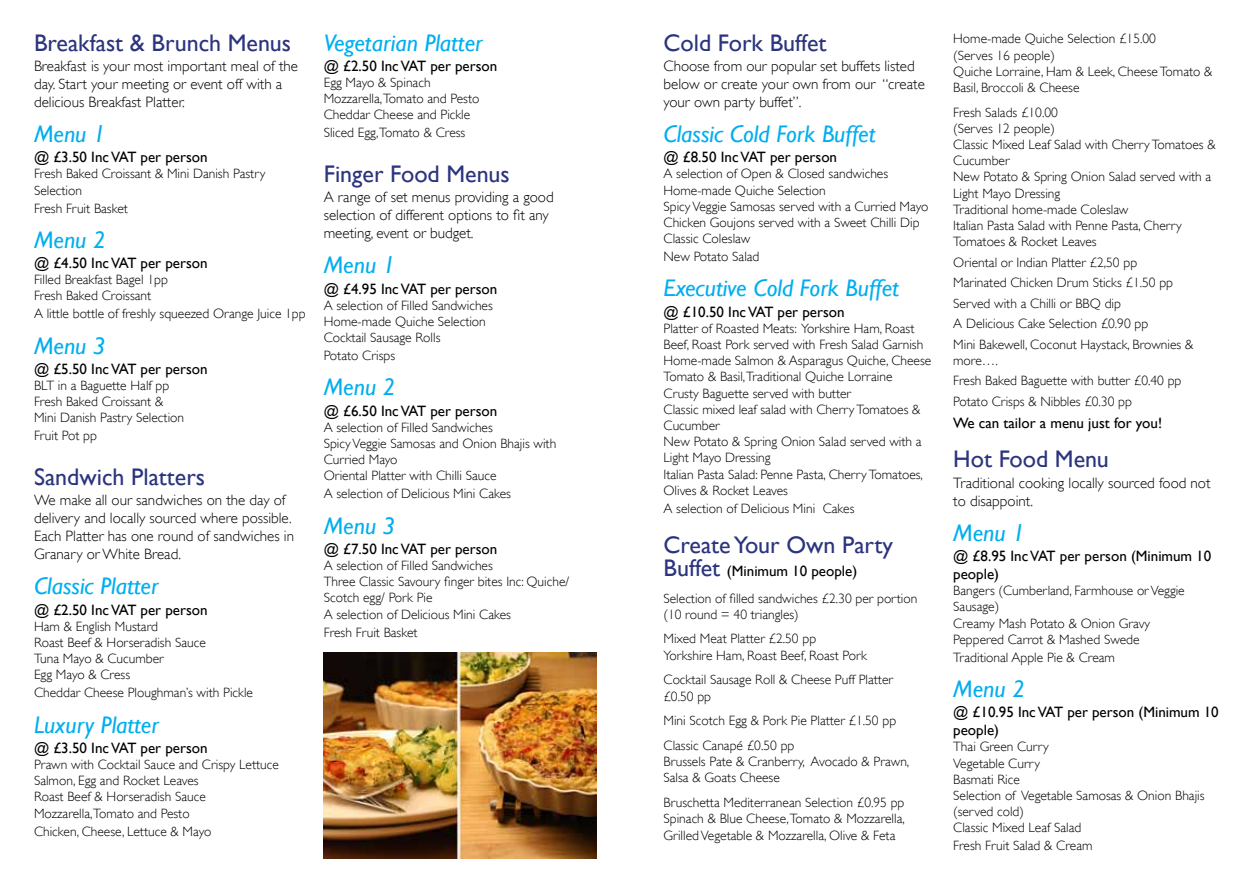
<style>
.page{position:relative;width:1259px;height:893px;background:#fff}
.page>*{position:absolute;margin:0;border:0;box-sizing:border-box;transform-origin:0 0}
.t1{font:italic 24px "Gill Sans";color:#00aeef}
.t2{font:24px "Gill Sans";color:#2b347d}
.t3{font:300 15px/18px "Gill Sans";color:#000}
.t4{font:15px/18px "Gill Sans";color:#000}
.t5{font:300 13.5px/16.2px "Gill Sans";color:#000}
.s1{font-size:24px;color:#2b347d}
</style>
<div class="page">
<img style="left:323px;top:652px;width:273px;height:207px">
<h1 class="t2" style="left:34px;top:28px;width:259px">Breakfast &amp; Brunch Menus</h1>
<p class="t3" style="left:34px;top:57px;width:265px">Breakfast is your most important meal of the day. Start your meeting or event off with a delicious Breakfast Platter.</p>
<h1 class="t1" style="left:34px;top:120px;width:73px">Menu 1</h1>
<p class="t4" style="left:34px;top:148px;width:175px">@ £3.50 Inc VAT per person</p>
<p class="t5" style="left:34px;top:166px;width:233px">Fresh Baked Croissant &amp; Mini Danish Pastry<br>Selection</p>
<p class="t5" style="left:34px;top:200px;width:95px">Fresh Fruit Basket</p>
<h1 class="t1" style="left:34px;top:226px;width:73px">Menu 2</h1>
<p class="t4" style="left:34px;top:254px;width:175px">@ £4.50 Inc VAT per person</p>
<p class="t5" style="left:34px;top:271px;width:135px">Filled Breakfast Bagel 1pp<br>Fresh Baked Croissant</p>
<p class="t5" style="left:34px;top:306px;width:273px">A little bottle of freshly squeezed Orange Juice 1pp</p>
<h1 class="t1" style="left:34px;top:332px;width:73px">Menu 3</h1>
<p class="t4" style="left:34px;top:359px;width:175px">@ £5.50 Inc VAT per person</p>
<p class="t5" style="left:34px;top:377px;width:152px">BLT in a Baguette Half pp<br>Fresh Baked Croissant &amp;<br>Mini Danish Pastry Selection</p>
<p class="t5" style="left:34px;top:428px;width:65px">Fruit Pot pp</p>
<h1 class="t2" style="left:34px;top:463px;width:173px">Sandwich Platters</h1>
<p class="t3" style="left:34px;top:491px;width:262px">We make all our sandwiches on the day of delivery and locally sourced where possible.<br>Each Platter has one round of sandwiches in Granary or White Bread.</p>
<h1 class="t1" style="left:34px;top:573px;width:126px">Classic Platter</h1>
<p class="t4" style="left:34px;top:600px;width:175px">@ £2.50 Inc VAT per person</p>
<p class="t5" style="left:34px;top:618px;width:173px">Ham &amp; English Mustard<br>Roast Beef &amp; Horseradish Sauce<br>Tuna Mayo &amp; Cucumber<br>Egg Mayo &amp; Cress</p>
<p class="t5" style="left:34px;top:685px;width:220px">Cheddar Cheese Ploughman’s with Pickle</p>
<h1 class="t1" style="left:34px;top:711px;width:126px">Luxury Platter</h1>
<p class="t4" style="left:34px;top:738px;width:175px">@ £3.50 Inc VAT per person</p>
<p class="t5" style="left:34px;top:756px;width:246px">Prawn with Cocktail Sauce and Crispy Lettuce Salmon, Egg and Rocket Leaves<br>Roast Beef &amp; Horseradish Sauce Mozzarella,Tomato and Pesto</p>
<p class="t5" style="left:34px;top:823px;width:179px">Chicken, Cheese, Lettuce &amp; Mayo</p>
<h1 class="t1" style="left:324px;top:29px;width:160px">Vegetarian Platter</h1>
<p class="t4" style="left:324px;top:57px;width:175px">@ £2.50 Inc VAT per person</p>
<p class="t5" style="left:324px;top:74px;width:157px">Egg Mayo &amp; Spinach<br>Mozzarella,Tomato and Pesto<br>Cheddar Cheese and Pickle</p>
<p class="t5" style="left:324px;top:125px;width:143px">Sliced Egg,Tomato &amp; Cress</p>
<h1 class="t2" style="left:324px;top:160px;width:187px">Finger Food Menus</h1>
<p class="t3" style="left:324px;top:188px;width:231px">A range of set menus providing a good selection of different options to fit any meeting, event or budget.</p>
<h1 class="t1" style="left:324px;top:252px;width:73px">Menu 1</h1>
<p class="t4" style="left:324px;top:279px;width:175px">@ £4.95 Inc VAT per person</p>
<p class="t5" style="left:324px;top:297px;width:171px">A selection of Filled Sandwiches<br>Home-made Quiche Selection<br>Cocktail Sausage Rolls</p>
<p class="t5" style="left:324px;top:348px;width:73px">Potato Crisps</p>
<h1 class="t1" style="left:324px;top:374px;width:73px">Menu 2</h1>
<p class="t4" style="left:324px;top:401px;width:175px">@ £6.50 Inc VAT per person</p>
<p class="t5" style="left:324px;top:419px;width:234px">A selection of Filled Sandwiches<br>Spicy Veggie Samosas and Onion Bhajis with<br>Curried Mayo<br>Oriental Platter with Chilli Sauce</p>
<p class="t5" style="left:324px;top:486px;width:189px">A selection of Delicious Mini Cakes</p>
<h1 class="t1" style="left:324px;top:512px;width:73px">Menu 3</h1>
<p class="t4" style="left:324px;top:540px;width:175px">@ £7.50 Inc VAT per person</p>
<p class="t5" style="left:324px;top:557px;width:247px">A selection of Filled Sandwiches<br>Three Classic Savoury finger bites Inc: Quiche/ Scotch egg/ Pork Pie<br>A selection of Delicious Mini Cakes</p>
<p class="t5" style="left:324px;top:624px;width:95px">Fresh Fruit Basket</p>
<h1 class="t2" style="left:663px;top:28px;width:164px">Cold Fork Buffet</h1>
<p class="t3" style="left:663px;top:57px;width:263px">Choose from our popular set buffets listed below or create your own from our “create your own party buffet”.</p>
<h1 class="t1" style="left:663px;top:120px;width:213px">Classic Cold Fork Buffet</h1>
<p class="t4" style="left:663px;top:148px;width:175px">@ £8.50 Inc VAT per person</p>
<p class="t5" style="left:663px;top:166px;width:266px">A selection of Open &amp; Closed sandwiches Home-made Quiche Selection<br>Spicy Veggie Samosas served with a Curried Mayo Chicken Goujons served with a Sweet Chilli Dip Classic Coleslaw</p>
<p class="t5" style="left:663px;top:248px;width:97px">New Potato Salad</p>
<h1 class="t1" style="left:663px;top:275px;width:237px">Executive Cold Fork Buffet</h1>
<p class="t4" style="left:663px;top:302px;width:183px">@ £10.50 Inc VAT per person</p>
<p class="t5" style="left:663px;top:320px;width:269px">Platter of Roasted Meats: Yorkshire Ham, Roast Beef, Roast Pork served with Fresh Salad Garnish Home-made Salmon &amp; Asparagus Quiche, Cheese Tomato &amp; Basil,Traditional Quiche Lorraine<br>Crusty Baguette served with butter<br>Classic mixed leaf salad with Cherry Tomatoes &amp; Cucumber<br>New Potato &amp; Spring Onion Salad served with a Light Mayo Dressing<br>Italian Pasta Salad: Penne Pasta, Cherry Tomatoes, Olives &amp; Rocket Leaves</p>
<p class="t5" style="left:663px;top:500px;width:192px">A selection of Delicious Mini Cakes</p>
<h1 class="t2" style="left:663px;top:531px;width:231px">Create Your Own Party</h1>
<p class="t4" style="left:663px;top:561px;width:195px"><span class="s1">Buffet</span> (Minimum 10 people)</p>
<p class="t5" style="left:663px;top:590px;width:255px">Selection of filled sandwiches £2.30 per portion (10 round = 40 triangles)</p>
<p class="t5" style="left:663px;top:631px;width:205px">Mixed Meat Platter £2.50 pp<br>Yorkshire Ham, Roast Beef, Roast Pork</p>
<p class="t5" style="left:663px;top:672px;width:231px">Cocktail Sausage Roll &amp; Cheese Puff Platter £0.50 pp</p>
<p class="t5" style="left:663px;top:708px;width:234px;line-height:24.8px">Mini Scotch Egg &amp; Pork Pie Platter £1.50 pp<br>Classic Canapé £0.50 pp</p>
<p class="t5" style="left:663px;top:754px;width:247px">Brussels Pate &amp; Cranberry, Avocado &amp; Prawn,<br>Salsa &amp; Goats Cheese</p>
<p class="t5" style="left:663px;top:794px;width:243px;text-align:justify">Bruschetta Mediterranean Selection £0.95 pp Spinach &amp; Blue Cheese,Tomato &amp; Mozzarella, Grilled Vegetable &amp; Mozzarella, Olive &amp; Feta</p>
<p class="t5" style="left:953px;top:31px;width:261px">Home-made Quiche Selection £15.00<br>(Serves 16 people)<br>Quiche Lorraine, Ham &amp; Leek, Cheese Tomato &amp;<br>Basil, Broccoli &amp; Cheese</p>
<p class="t5" style="left:953px;top:104px;width:264px">Fresh Salads £10.00<br>(Serves 12 people)<br>Classic Mixed Leaf Salad with Cherry Tomatoes &amp;<br>Cucumber<br>New Potato &amp; Spring Onion Salad served with a<br>Light Mayo Dressing<br>Traditional home-made Coleslaw<br>Italian Pasta Salad with Penne Pasta, Cherry<br>Tomatoes &amp; Rocket Leaves</p>
<p class="t5" style="left:953px;top:252px;width:242px;line-height:20.4px">Oriental or Indian Platter £2,50 pp Marinated Chicken Drum Sticks £1.50 pp Served with a Chilli or BBQ dip<br>A Delicious Cake Selection £0.90 pp<br>Mini Bakewell, Coconut Haystack, Brownies &amp;</p>
<p class="t5" style="left:953px;top:350px;width:230px;line-height:20.4px">more….<br>Fresh Baked Baguette with butter £0.40 pp<br>Potato Crisps &amp; Nibbles £0.30 pp</p>
<p class="t4" style="left:953px;top:414px;width:210px">We can tailor a menu just for you!</p>
<h1 class="t2" style="left:953px;top:445px;width:157px">Hot Food Menu</h1>
<p class="t3" style="left:953px;top:473px;width:259px">Traditional cooking locally sourced food not to disappoint.</p>
<h1 class="t1" style="left:953px;top:519px;width:73px">Menu 1</h1>
<p class="t4" style="left:953px;top:547px;width:259px">@ £8.95 Inc VAT per person (Minimum 10 people)</p>
<p class="t5" style="left:953px;top:582px;width:233px">Bangers (Cumberland, Farmhouse or Veggie<br>Sausage)<br>Creamy Mash Potato &amp; Onion Gravy<br>Peppered Carrot &amp; Mashed Swede</p>
<p class="t5" style="left:953px;top:649px;width:163px">Traditional Apple Pie &amp; Cream</p>
<h1 class="t1" style="left:953px;top:675px;width:73px">Menu 2</h1>
<p class="t4" style="left:953px;top:703px;width:267px">@ £10.95 Inc VAT per person (Minimum 10 people)</p>
<p class="t5" style="left:953px;top:739px;width:253px">Thai Green Curry<br>Vegetable Curry<br>Basmati Rice<br>Selection of Vegetable Samosas &amp; Onion Bhajis (served cold)<br>Classic Mixed Leaf Salad</p>
<p class="t5" style="left:953px;top:838px;width:141px">Fresh Fruit Salad &amp; Cream</p>
</div>
